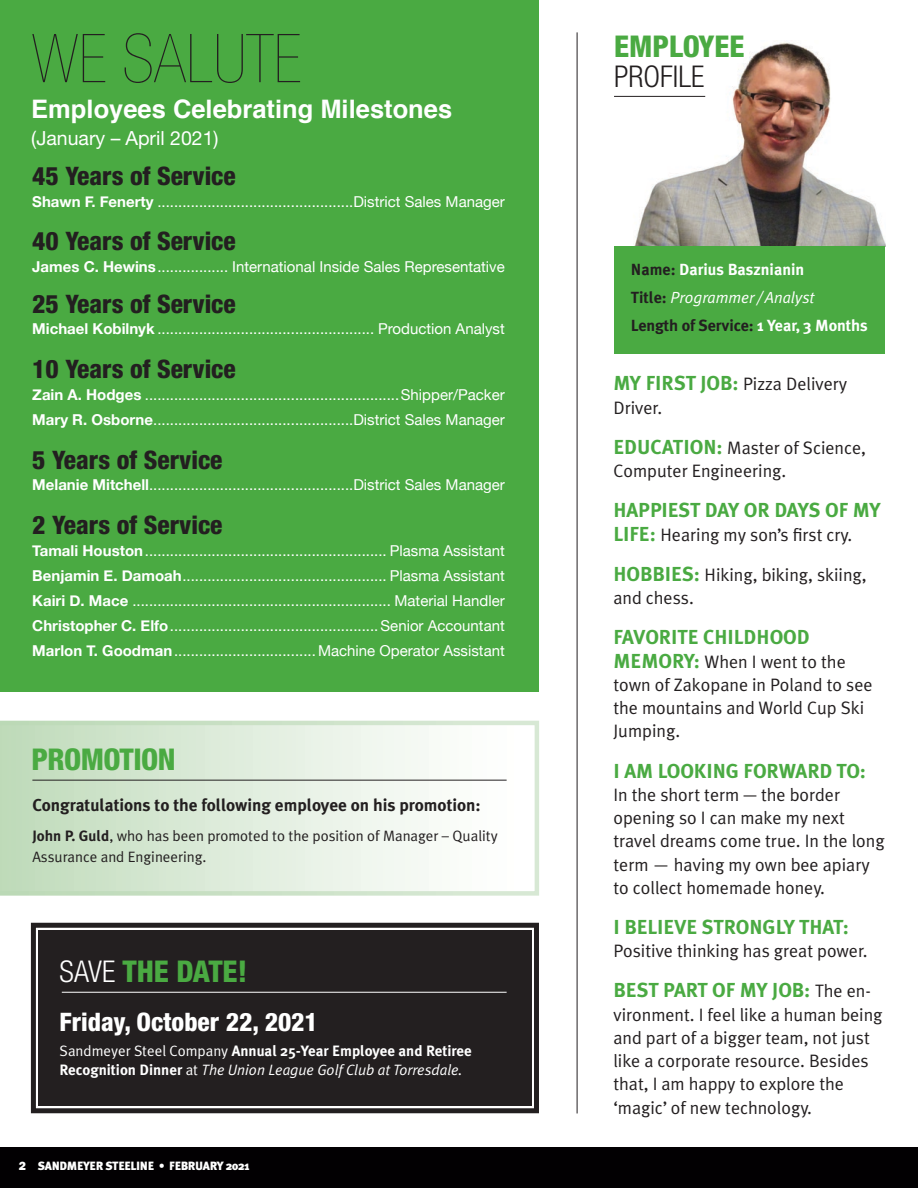
<style>
.page{position:relative;width:918px;height:1188px;background:#fff}
.page>*{position:absolute;margin:0;border:0;box-sizing:border-box;transform-origin:0 0}
.headlineText_Helve{font:900 condensed 67.5px "Helvetica Neue";color:#231f20}
.headlineText_Helve-2{font:800 condensed 30px/30px "Helvetica Neue";color:#4aaa42}
.Text{font:800 condensed 30px "Helvetica Neue";letter-spacing:-.005em;color:#4aaa42}
.headlineText{font:800 condensed 30px "Helvetica Neue";letter-spacing:-.02em;color:#4aaa42}
.We_Salute_Black_text{font:800 condensed 25.5px "Helvetica Neue";color:#231f20}
.We_Salute_White_Head{font:700 25.5px "Helvetica";color:#fff}
.Text-2{font:800 condensed 25.5px "Helvetica Neue";color:#fff}
.Employee_Profile_Tex{font:700 20.25px "Meta Plus";color:#4aaa42}
.We_Salute_White_Head-2{font:19.5px "Helvetica Neue";color:#fff}
.Employee_Profile_Tex-2{font:18px/23.2px "Meta Plus Normal";color:#231f20}
.Body{font:700 17.25px "Meta Plus";color:#231f20}
.Body-2{font:700 16.2px "Meta Plus";letter-spacing:-.005em;color:#231f20}
.Body-3{font:italic 16.2px "Meta Plus Normal";color:#fff}
.Body-4{font:700 16.2px "Meta Plus";color:#fff}
.We_Salute_white_text{font:15px "Helvetica Neue";color:#fff}
.Body-5{font:700 15px/19.5px "Meta Plus";color:#fff}
.Body-6{font:15px/21px "Meta Plus Normal";color:#231f20}
.Text-3{font:900 12px "Meta Plus";letter-spacing:-.025em;color:#fff}
.s1{font-weight:700}
.s2{font-family:"Meta Plus";font-weight:700}
.s3{font-weight:300;color:#fff}
.s4{font-family:"Meta Plus Normal";font-weight:400}
.s5{font-family:"Meta Plus Normal";font-weight:400;font-style:italic}
.s6{font-family:"Franklin Gothic";font-weight:800}
.s7{font-weight:300;color:#231f20}
.s8{color:#231f20}
.s9{font-family:"Meta Plus";font-weight:700;font-style:normal;color:#231f20}
.s10{color:#fff}
.s11{font-family:"Meta Plus";font-weight:700;font-size:20.25px;color:#4aaa42}
.s12{font-family:"Meta Plus Normal";font-weight:400;font-size:18px;color:#231f20}
</style>
<div class="page">
<svg style="left:0;top:721px;width:539px;height:175px"></svg>
<img style="left:632px;top:42px;width:254px;height:204px">
<div style="left:0;top:1148px;width:918px;height:40px;background:#020002"></div>
<div style="left:0;top:0;width:539px;height:691px;background:#4aaa42"></div>
<hr style="left:614px;top:96px;width:91px;height:1px;background:#231f20">
<div style="left:615px;top:246px;width:270px;height:108px;background:#4aaa42"></div>
<hr style="left:577px;top:32px;width:1px;height:1081px;background:#231f20">
<hr style="left:32px;top:780px;width:475px;height:1px;background:#231f20">
<div style="left:30px;top:922px;width:509px;height:192px;background:#231f20"></div>
<div style="left:41px;top:933px;width:488px;height:170px;border:5px solid #231f20"></div>
<hr style="left:62px;top:992px;width:445px;height:1px;background:#fff">
<p class="headlineText_Helve" style="left:31px;top:22px;width:271px">WE SALUTE</p>
<p class="We_Salute_White_Head" style="left:31px;top:88px;width:422px">Employees Celebrating Milestones</p>
<p class="We_Salute_White_Head-2" style="left:31px;top:126px;width:189px">(January – April 2021)</p>
<p class="We_Salute_Black_text" style="left:32px;top:160px;width:205px">45 Years of Service</p>
<p class="We_Salute_white_text" style="left:32px;top:192px;width:474px"><span class="s1">Shawn F. Fenerty</span>................................................District Sales Manager</p>
<p class="We_Salute_Black_text" style="left:32px;top:225px;width:205px">40 Years of Service</p>
<p class="We_Salute_white_text" style="left:32px;top:258px;width:474px"><span class="s1">James C. Hewins</span>.................. International Inside Sales Representative</p>
<p class="We_Salute_Black_text" style="left:32px;top:288px;width:205px">25 Years of Service</p>
<p class="We_Salute_white_text" style="left:32px;top:320px;width:474px"><span class="s1">Michael Kobilnyk</span>..................................................... Production Analyst</p>
<p class="We_Salute_Black_text" style="left:32px;top:353px;width:205px">10 Years of Service</p>
<p class="We_Salute_white_text" style="left:32px;top:385px;width:474px"><span class="s1">Zain A. Hodges</span>..............................................................Shipper/Packer</p>
<p class="We_Salute_white_text" style="left:32px;top:410px;width:474px"><span class="s1">Mary R. Osborne</span>.................................................District Sales Manager</p>
<p class="We_Salute_Black_text" style="left:32px;top:444px;width:192px">5 Years of Service</p>
<p class="We_Salute_white_text" style="left:32px;top:476px;width:474px"><span class="s1">Melanie Mitchell</span>.................................................District Sales Manager</p>
<p class="We_Salute_Black_text" style="left:32px;top:509px;width:192px">2 Years of Service</p>
<p class="We_Salute_white_text" style="left:32px;top:541px;width:474px"><span class="s1">Tamali Houston</span>........................................................... Plasma Assistant</p>
<p class="We_Salute_white_text" style="left:32px;top:566px;width:474px"><span class="s1">Benjamin E. Damoah</span>.................................................. Plasma Assistant</p>
<p class="We_Salute_white_text" style="left:32px;top:591px;width:474px"><span class="s1">Kairi D. Mace</span>............................................................... Material Handler</p>
<p class="We_Salute_white_text" style="left:32px;top:616px;width:474px"><span class="s1">Christopher C. Elfo</span>...................................................Senior Accountant</p>
<p class="We_Salute_white_text" style="left:32px;top:641px;width:474px"><span class="s1">Marlon T. Goodman</span>................................... Machine Operator Assistant</p>
<p class="headlineText" style="left:31px;top:741px;width:146px">PROMOTION</p>
<p class="Body" style="left:32px;top:795px;width:450px">Congratulations to the following employee on his promotion:</p>
<p class="Body-6" style="left:32px;top:825px;width:467px"><span class="s2">John P. Guld</span>, who has been promoted to the position of Manager – Quality<br>Assurance and Engineering.</p>
<p class="Text" style="left:60px;top:952px;width:189px"><span class="s3">SAVE</span> THE DATE!</p>
<p class="Text-2" style="left:60px;top:1006px;width:260px">Friday, October 22, 2021</p>
<p class="Body-5" style="left:60px;top:1041px;width:414px"><span class="s4">Sandmeyer Steel Company</span> Annual 25-Year Employee and Retiree<br>Recognition Dinner <span class="s4">at</span> <span class="s5">The Union League Golf Club at Torresdale.</span></p>
<p class="Text-3" style="left:19px;top:1159px;width:232px"><span class="s6">2</span> SANDMEYER STEELINE • FEBRUARY 2021</p>
<p class="headlineText_Helve-2" style="left:614px;top:30px;width:132px">EMPLOYEE<br><span class="s7">PROFILE</span></p>
<p class="Body-4" style="left:631px;top:260px;width:175px"><span class="s8">Name:</span> Darius Basznianin</p>
<p class="Body-3" style="left:631px;top:288px;width:185px"><span class="s9">Title:</span> Programmer / Analyst</p>
<p class="Body-2" style="left:631px;top:316px;width:238px">Length of Service: <span class="s10">1 Year, 3 Months</span></p>
<p class="Employee_Profile_Tex-2" style="left:613px;top:372px;width:235px"><span class="s11">MY FIRST JOB:</span> Pizza Delivery<br>Driver.</p>
<p class="Employee_Profile_Tex-2" style="left:613px;top:436px;width:254px"><span class="s11">EDUCATION:</span> Master of Science,<br>Computer Engineering.</p>
<p class="Employee_Profile_Tex" style="left:613px;top:499px;width:269px">HAPPIEST DAY OR DAYS OF MY</p>
<p class="Employee_Profile_Tex-2" style="left:613px;top:523px;width:240px"><span class="s11">LIFE:</span> Hearing my son’s first cry.</p>
<p class="Employee_Profile_Tex-2" style="left:613px;top:563px;width:255px"><span class="s11">HOBBIES:</span> Hiking, biking, skiing, and chess.</p>
<p class="Employee_Profile_Tex" style="left:613px;top:626px;width:198px">FAVORITE CHILDHOOD</p>
<p class="Employee_Profile_Tex-2" style="left:613px;top:649px;width:261px"><span class="s11">MEMORY:</span> When I went to the town of Zakopane in Poland to see the mountains and World Cup Ski<br>Jumping.</p>
<p class="Employee_Profile_Tex" style="left:613px;top:759px;width:254px">I AM LOOKING FORWARD TO:</p>
<p class="Employee_Profile_Tex-2" style="left:613px;top:783px;width:273px">In the short term—the border opening so I can make my next travel dreams come true. In the long term — having my own bee apiary to collect homemade honey.</p>
<p class="Employee_Profile_Tex" style="left:613px;top:915px;width:237px">I BELIEVE STRONGLY THAT:</p>
<p class="Employee_Profile_Tex-2" style="left:613px;top:939px;width:256px">Positive thinking has great power.</p>
<p class="Employee_Profile_Tex" style="left:613px;top:979px;width:259px">BEST PART OF MY JOB: <span class="s12">The en-</span></p>
<p class="Employee_Profile_Tex-2" style="left:613px;top:1003px;width:271px">vironment. I feel like a human being and part of a bigger team, not just like a corporate resource. Besides that, I am happy to explore the ‘magic’ of new technology.</p>
</div>
